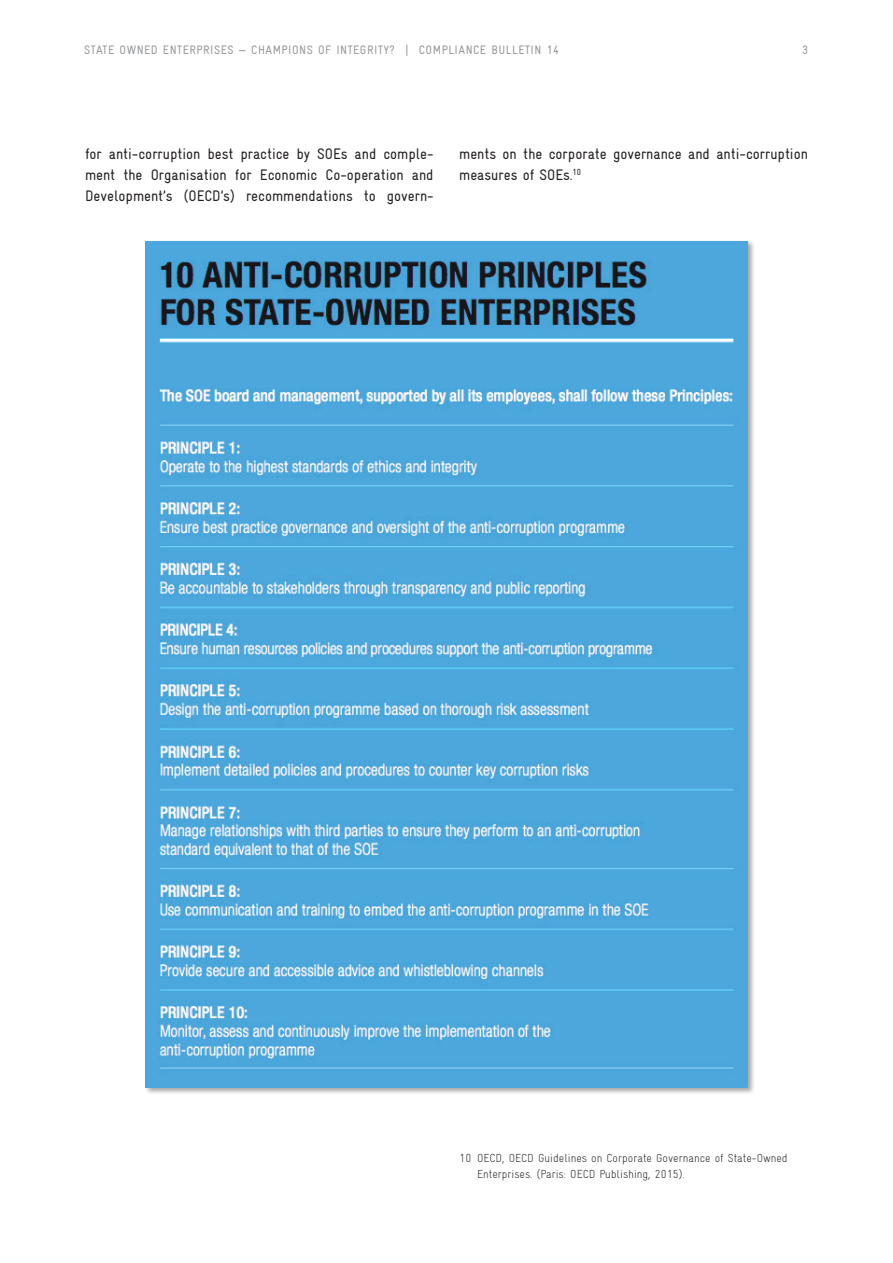
<style>
.page{position:relative;width:893px;height:1263px;background:#fff}
.page>*{position:absolute;margin:0;border:0;box-sizing:border-box;transform-origin:0 0}
.t1{font:condensed 15.3px/21px "Gravur";color:#231f20;text-align:justify}
.t2{font:condensed 12.3px "Gravur";letter-spacing:.04em;color:#939598}
.t3{font:300 condensed 11.7px/15.8px "Gravur";color:#231f20}
</style>
<div class="page">
<div style="left:144px;top:240px;width:611px;height:855px;background:#231f20;opacity:.4"></div>
<img style="left:146px;top:241px;width:602px;height:846px">
<p class="t2" style="left:84px;top:43px;width:476px">STATE OWNED ENTERPRISES — CHAMPIONS OF INTEGRITY? | COMPLIANCE BULLETIN 14</p>
<p class="t2" style="left:802px;top:43px;width:7px">3</p>
<p class="t1" style="left:85px;top:143px;width:350px">for anti-corruption best practice by SOEs and comple&shy;ment the Organisation for Economic Co-operation and Development’s (OECD’s) recommendations to govern-</p>
<p class="t1" style="left:459px;top:143px;width:350px">ments on the corporate governance and anti-corruption measures of SOEs.<sup>10</sup></p>
<p class="t3" style="left:477px;top:1150px;width:312px;text-indent:-18px">10 OECD, OECD Guidelines on Corporate Governance of State-Owned<br>Enterprises. (Paris: OECD Publishing, 2015).</p>
</div>
